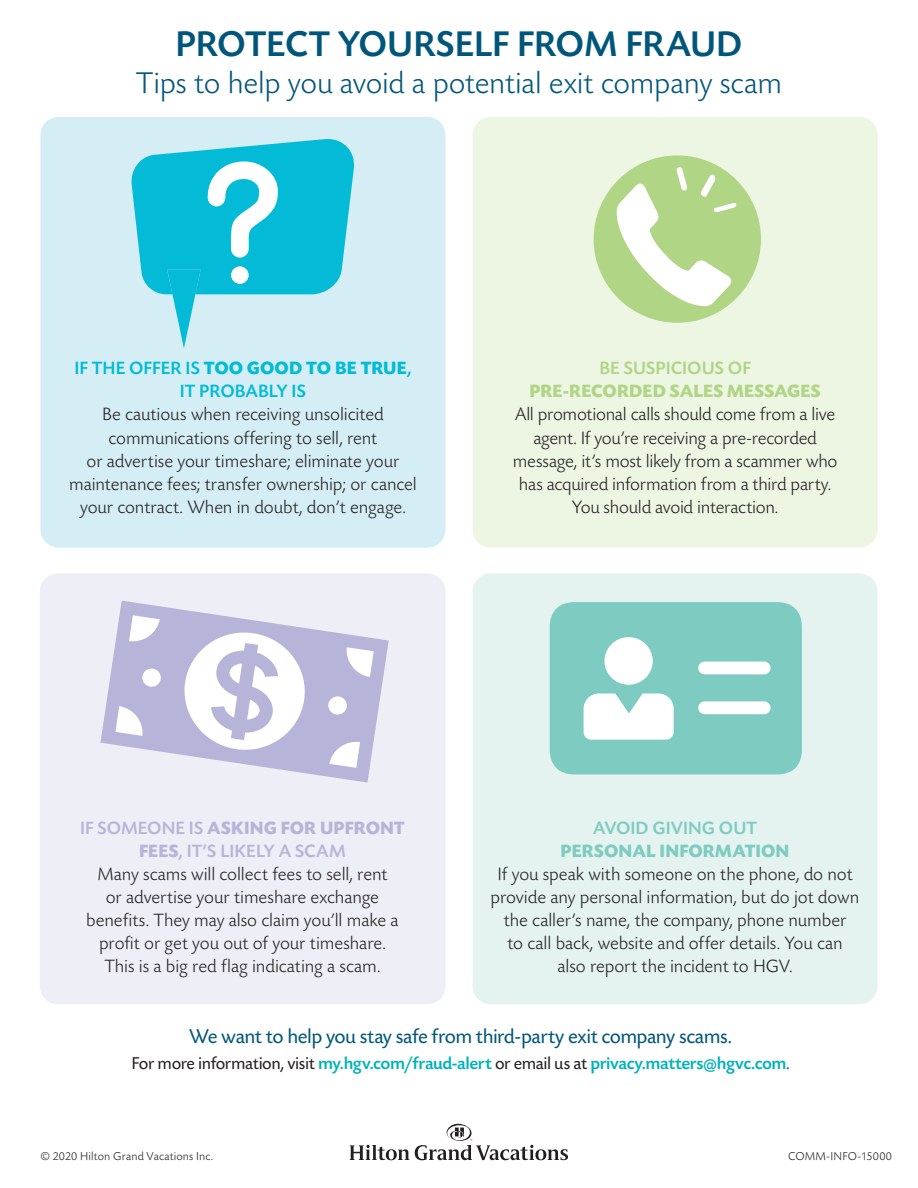
<style>
.page{position:relative;width:918px;height:1188px;background:#fff}
.page>*{position:absolute;margin:0;border:0;box-sizing:border-box;transform-origin:0 0}
.t1{font:500 37.5px "Today Sans BEF";letter-spacing:-.005em;color:#00567a}
.t2{font:300 31.5px "Today Sans BEF";letter-spacing:-.01em;color:#00567a}
.t3{font:21px "Today Sans BEF";letter-spacing:-.025em;color:#00567a}
.t4{font:300 18.75px/23.1px "Today Sans BEF";letter-spacing:-.005em;color:#231f20;text-align:center}
.t5{font:500 18.75px/23.1px "Today Sans BEF";color:#03bbd7;text-align:center}
.t6{font:700 18.75px "Today Sans BEF";letter-spacing:.005em;color:#afd585}
.t7{font:700 18.75px "Today Sans BEF";letter-spacing:.005em;color:#7eccc1}
.t8{font:500 18.75px "Today Sans BEF";letter-spacing:.005em;color:#afd585}
.t9{font:500 18.75px "Today Sans BEF";color:#7eccc1}
.t10{font:500 18px "Today Sans BEF";letter-spacing:-.02em;color:#00b2b9}
.t11{font:300 12px "Today Sans BEF";letter-spacing:.015em;color:#231f20}
.s1{font-weight:700}
.s2{font-weight:500;color:#b6b5d9}
.s3{font-weight:700;color:#b6b5d9}
.s4{font-weight:400;color:#231f20}
.s5{font-weight:400;color:#00567a}
</style>
<div class="page">
<div style="left:40px;top:573px;width:405px;height:431px;background:#eeeef6;border-radius:18px"></div>
<div style="left:40px;top:117px;width:406px;height:431px;background:#d5eef5;border-radius:18px"></div>
<div style="left:473px;top:117px;width:405px;height:431px;background:#edf5e3;border-radius:18px"></div>
<div style="left:473px;top:573px;width:405px;height:431px;background:#e4f3f0;border-radius:18px"></div>
<svg style="left:131px;top:139px;width:224px;height:209px"></svg>
<div style="left:231px;top:266px;width:18px;height:18px;background:#fff;border-radius:50%"></div>
<div style="left:594px;top:155px;width:167px;height:168px;background:#afd585;border-radius:50%"></div>
<svg style="left:617px;top:167px;width:120px;height:139px"></svg>
<svg style="left:100px;top:601px;width:289px;height:182px;fill:#b6b5d9"></svg>
<svg style="left:211px;top:643px;width:67px;height:97px;background:#dad9eb"></svg>
<svg style="left:550px;top:602px;width:252px;height:173px;background:#94d5cb"></svg>
<svg style="left:350px;top:1145px;width:59px;height:15px"></svg>
<svg style="left:415px;top:1124px;width:153px;height:36px"></svg>
<h1 class="t1" style="left:175px;top:24px;width:569px">PROTECT YOURSELF FROM FRAUD</h1>
<h2 class="t2" style="left:136px;top:67px;width:648px">Tips to help you avoid a potential exit company scam</h2>
<p class="t5" style="left:75px;top:357px;width:338px">IF THE OFFER IS <span class="s1">TOO GOOD TO BE TRUE</span>,<br>IT PROBABLY IS</p>
<p class="t4" style="left:69px;top:404px;width:349px">Be cautious when receiving unsolicited communications offering to sell, rent<br>or advertise your timeshare; eliminate your maintenance fees; transfer ownership; or cancel your contract. When in doubt, don’t engage.</p>
<p class="t8" style="left:599px;top:358px;width:153px">BE SUSPICIOUS OF</p>
<p class="t6" style="left:529px;top:381px;width:293px">PRE-RECORDED SALES MESSAGES</p>
<p class="t4" style="left:513px;top:404px;width:326px">All promotional calls should come from a live agent. If you’re receiving a pre-recorded message, it’s most likely from a scammer who has acquired information from a third party.<br>You should avoid interaction.</p>
<p class="t4" style="left:80px;top:817px;width:326px"><span class="s2">IF SOMEONE IS</span> <span class="s3">ASKING FOR UPFRONT FEES</span><span class="s2">, IT’S LIKELY A SCAM<br></span>Many scams will collect fees to sell, rent<br>or advertise your timeshare exchange benefits. They may also claim you’ll make a profit or get you out of your timeshare.<br>This is a big red flag indicating a scam.</p>
<p class="t9" style="left:593px;top:818px;width:166px">AVOID GIVING OUT</p>
<p class="t7" style="left:561px;top:841px;width:230px">PERSONAL INFORMATION</p>
<p class="t4" style="left:491px;top:863px;width:370px">If you speak with someone on the phone, do not provide any personal information, but do jot down the caller’s name, the company, phone number<br>to call back, website and offer details. You can<br>also report the incident to HGV.</p>
<p class="t3" style="left:189px;top:1025px;width:544px">We want to help you stay safe from third-party exit company scams.</p>
<p class="t10" style="left:131px;top:1054px;width:660px"><span class="s4">For more information, visit</span> my.hgv.com/fraud-alert <span class="s4">or email us at</span> privacy.matters@hgvc.com<span class="s5">.</span></p>
<p class="t11" style="left:40px;top:1150px;width:174px">© 2020 Hilton Grand Vacations Inc.</p>
<p class="t11" style="left:788px;top:1150px;width:105px">COMM-INFO-15000</p>
</div>
